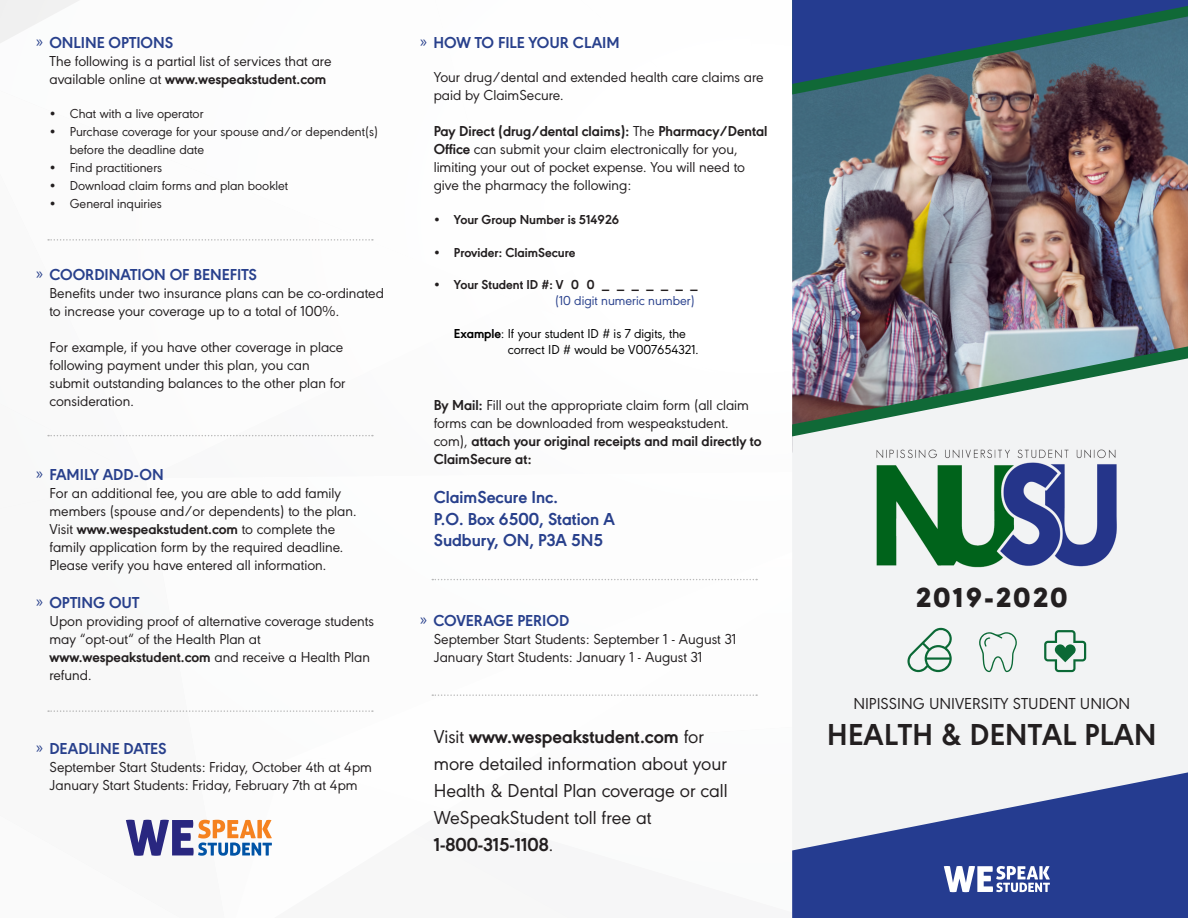
<style>
.page{position:relative;width:1188px;height:918px;background:#fff}
.page>*{position:absolute;margin:0;border:0;box-sizing:border-box;transform-origin:0 0}
.t1{font:700 31.5px "URW Geometric";letter-spacing:.01em;color:#231f20}
.t2{font:900 28.5px "URW Geometric";letter-spacing:.1em;color:#231f20}
.Content{font:19.5px/27px "URW Geometric";color:#231f20}
.Content-2{font:700 19.5px "URW Geometric";color:#231f20}
.Content-3{font:700 18px "URW Geometric";color:#28408c}
.t3{font:700 16.5px "URW Geometric";color:#28408c}
.t4{font:16.5px "URW Geometric";color:#231f20}
.Content-4{font:15px/18px "URW Geometric";color:#231f20}
.Content-5{font:700 15px "URW Geometric";color:#231f20}
.t5{font:13.5px/18px "URW Geometric";color:#231f20}
.t6{font:700 13.5px/16.2px "URW Geometric";color:#231f20;text-align:right}
.t7{font:13.5px/16.2px "URW Geometric";color:#000}
.s1{font-family:"Myriad Pro";font-weight:400}
.s2{font-weight:700}
.s3{font-weight:400}
.s4{font-weight:400;color:#28408c}
</style>
<div class="page">
<svg style="left:432px;top:579px;width:325px;height:1px"></svg>
<svg style="left:432px;top:694px;width:325px;height:2px"></svg>
<img style="left:792px;top:184px;width:396px;height:162px">
<img style="left:792px;top:346px;width:396px;height:12px">
<img style="left:792px;top:0;width:396px;height:184px">
<svg style="left:792px;top:358px;width:396px;height:315px;fill:#f2f3f4"></svg>
<svg style="left:792px;top:772px;width:396px;height:146px;fill:#253c90"></svg>
<img style="left:868px;top:428px;width:257px;height:152px">
<svg style="left:907px;top:628px;width:45px;height:44px"></svg>
<svg style="left:1044px;top:630px;width:42px;height:42px"></svg>
<svg style="left:979px;top:632px;width:38px;height:40px"></svg>
<svg style="left:944px;top:866px;width:106px;height:26px"></svg>
<svg style="left:126px;top:820px;width:146px;height:36px"></svg>
<svg style="left:48px;top:239px;width:325px;height:2px"></svg>
<svg style="left:48px;top:435px;width:325px;height:1px"></svg>
<svg style="left:48px;top:710px;width:325px;height:2px"></svg>
<p class="t3" style="left:36px;top:30px;width:139px"><span class="s1">»</span> ONLINE OPTIONS</p>
<p class="Content-4" style="left:50px;top:51px;width:284px">The following is a partial list of services that are available online at <span class="s2">www.wespeakstudent.com</span></p>
<p class="t5" style="left:50px;top:104px;width:156px">• Chat with a live operator</p>
<p class="t5" style="left:70px;top:122px;width:310px;text-indent:-20px">• Purchase coverage for your spouse and/or dependent(s) before the deadline date</p>
<p class="t5" style="left:50px;top:158px;width:114px">• Find practitioners</p>
<p class="t5" style="left:50px;top:176px;width:240px">• Download claim forms and plan booklet</p>
<p class="t5" style="left:50px;top:194px;width:114px">• General inquiries</p>
<p class="t3" style="left:36px;top:262px;width:223px"><span class="s1">»</span> COORDINATION OF BENEFITS</p>
<p class="Content-4" style="left:50px;top:283px;width:336px">Benefits under two insurance plans can be co-ordinated to increase your coverage up to a total of 100%.</p>
<p class="Content-4" style="left:50px;top:337px;width:298px">For example, if you have other coverage in place following payment under this plan, you can submit outstanding balances to the other plan for consideration.</p>
<p class="t3" style="left:36px;top:462px;width:129px"><span class="s1">»</span> FAMILY ADD-ON</p>
<p class="Content-4" style="left:50px;top:483px;width:293px">For an additional fee, you are able to add family</p>
<p class="Content-4" style="left:50px;top:501px;width:309px">members (spouse and/or dependents) to the plan.</p>
<p class="Content-5" style="left:50px;top:518px;width:287px"><span class="s3">Visit</span> www.wespeakstudent.com <span class="s3">to complete the</span></p>
<p class="Content-4" style="left:50px;top:537px;width:295px">family application form by the required deadline.</p>
<p class="Content-4" style="left:50px;top:555px;width:278px">Please verify you have entered all information.</p>
<p class="t3" style="left:36px;top:590px;width:105px"><span class="s1">»</span> OPTING OUT</p>
<p class="Content-4" style="left:50px;top:611px;width:326px">Upon providing proof of alternative coverage students may “opt-out“ of the Health Plan at</p>
<p class="Content-4" style="left:50px;top:647px;width:322px"><span class="s2">www.wespeakstudent.com</span> and receive a Health Plan refund.</p>
<p class="t3" style="left:36px;top:736px;width:132px"><span class="s1">»</span> DEADLINE DATES</p>
<p class="Content-4" style="left:50px;top:757px;width:324px">September Start Students: Friday, October 4th at 4pm</p>
<p class="Content-4" style="left:50px;top:775px;width:310px">January Start Students: Friday, February 7th at 4pm</p>
<p class="t3" style="left:420px;top:30px;width:201px"><span class="s1">»</span> HOW TO FILE YOUR CLAIM</p>
<p class="Content-4" style="left:434px;top:67px;width:332px">Your drug/dental and extended health care claims are paid by ClaimSecure.</p>
<p class="Content-4" style="left:434px;top:121px;width:335px"><span class="s2">Pay Direct (drug/dental claims):</span> The <span class="s2">Pharmacy/Dental Office</span> can submit your claim electronically for you, limiting your out of pocket expense. You will need to give the pharmacy the following:</p>
<p class="t6" style="left:434px;top:211px;width:187px"><span class="s3">•</span> Your Group Number is 514926</p>
<p class="t6" style="left:434px;top:243px;width:143px"><span class="s3">•</span> Provider: ClaimSecure</p>
<p class="t6" style="left:434px;top:276px;width:265px"><span class="s3">•</span> Your Student ID #: V 0 0 _ _ _ _ _ _ _ <span class="s4">(10 digit numeric number)</span></p>
<p class="t7" style="left:508px;top:324px;width:192px;text-indent:-54px"><span class="s2">Example</span>: If your student ID # is 7 digits, the correct ID # would be V007654321.</p>
<p class="Content-4" style="left:434px;top:395px;width:330px"><span class="s2">By Mail:</span> Fill out the appropriate claim form (all claim forms can be downloaded from wespeakstudent. com), <span class="s2">attach your original receipts and mail directly to ClaimSecure at:</span></p>
<p class="Content-3" style="left:434px;top:484px;width:126px">ClaimSecure Inc.</p>
<p class="Content-3" style="left:434px;top:505px;width:183px">P.O. Box 6500, Station A</p>
<p class="Content-3" style="left:434px;top:527px;width:171px">Sudbury, ON, P3A 5N5</p>
<p class="t3" style="left:420px;top:608px;width:151px"><span class="s1">»</span> COVERAGE PERIOD</p>
<p class="Content-4" style="left:434px;top:629px;width:304px">September Start Students: September 1 - August 31<br>January Start Students: January 1 - August 31</p>
<p class="Content" style="left:434px;top:721px;width:295px">Visit <span class="s2">www.wespeakstudent.com</span> for more detailed information about your Health &amp; Dental Plan coverage or call WeSpeakStudent toll free at</p>
<p class="Content-2" style="left:434px;top:829px;width:121px">1-800-315-1108<span class="s3">.</span></p>
<p class="t2" style="left:916px;top:576px;width:153px">2019-2020</p>
<p class="t4" style="left:853px;top:692px;width:278px">NIPISSING UNIVERSITY STUDENT UNION</p>
<p class="t1" style="left:827px;top:711px;width:331px">HEALTH &amp; DENTAL PLAN</p>
</div>
